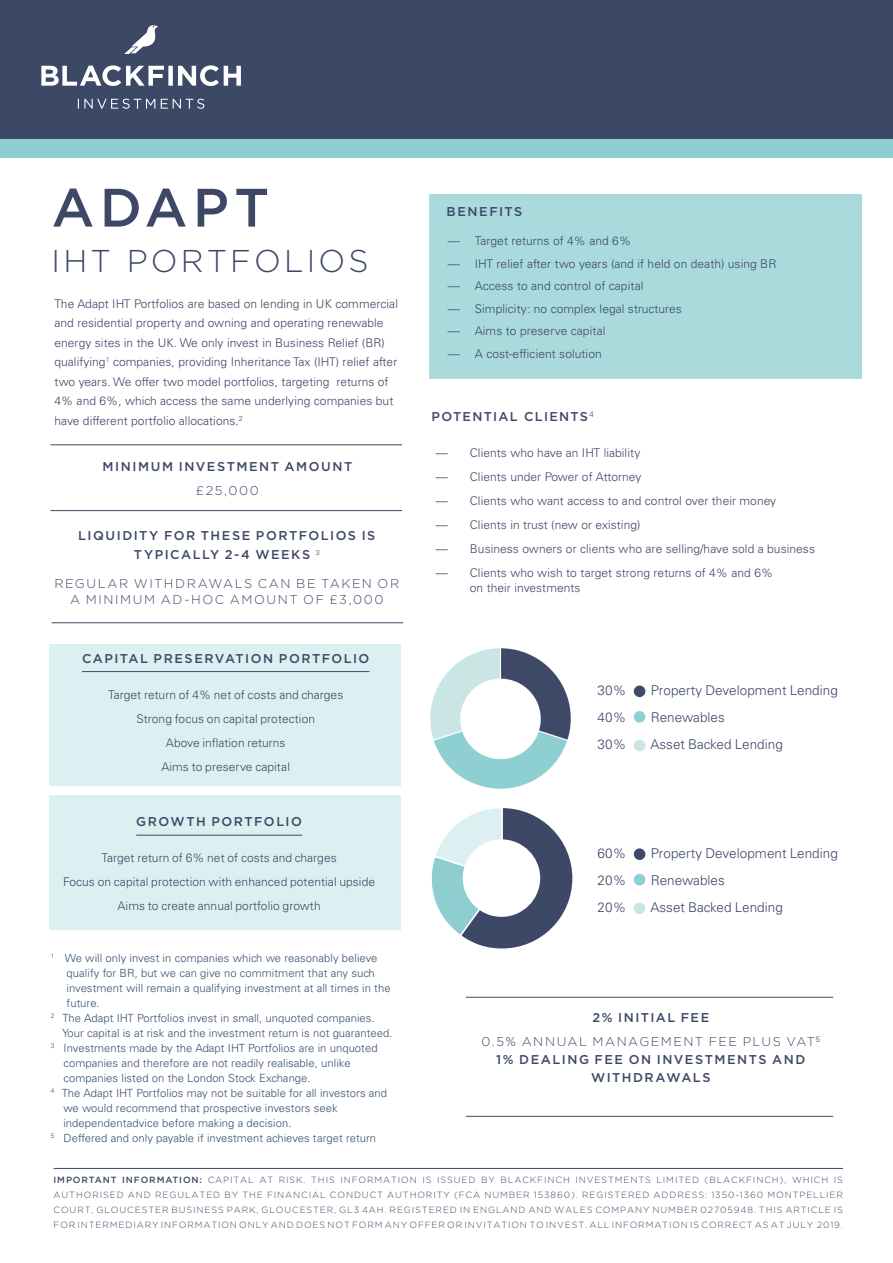
<style>
.page{position:relative;width:893px;height:1263px;background:#fff}
.page>*{position:absolute;margin:0;border:0;box-sizing:border-box;transform-origin:0 0}
.t1{font:500 54px "Gotham";letter-spacing:.1em;color:#3d4867}
.t2{font:300 31.5px "Gotham";letter-spacing:.1em;color:#3d4867}
.Sub-head{font:300 13.5px "Univers LT Std";letter-spacing:.005em;color:#3d4867}
.Sub-head-2{font:500 12.75px/19.5px "Gotham";letter-spacing:.115em;color:#3d4867;text-align:center}
.Sub-head-3{font:300 12.75px "Gotham";letter-spacing:.115em;color:#3d4867}
.Sub-head-4{font:300 12px/19.5px "Univers LT Std";letter-spacing:.005em;color:#3d4867}
.t3{font:300 11.25px/15px "Univers LT Std";letter-spacing:.005em;color:#3a516f}
.t4{font:300 9px/15px "Gotham";letter-spacing:.095em;color:#3d4867;text-align:justify}
.s1{font-weight:500}
</style>
<div class="page">
<div style="left:429px;top:194px;width:433px;height:185px;background:#aadadc"></div>
<div style="left:49px;top:644px;width:352px;height:142px;background:#ddf0f1"></div>
<hr style="left:50px;top:444px;width:352px;height:1px;background:#3d4867">
<hr style="left:50px;top:510px;width:352px;height:1px;background:#3d4867">
<hr style="left:52px;top:622px;width:351px;height:1px;background:#3d4867">
<hr style="left:54px;top:1168px;width:789px;height:1px;background:#3d4867">
<hr style="left:82px;top:671px;width:287px;height:1px;background:#3d4867">
<hr style="left:466px;top:997px;width:367px;height:1px;background:#3d4867">
<hr style="left:466px;top:1116px;width:367px;height:1px;background:#3d4867">
<img style="left:430px;top:648px;width:141px;height:141px">
<div style="left:634px;top:685px;width:11px;height:12px;background:#3d4967;border-radius:50%"></div>
<div style="left:634px;top:711px;width:11px;height:12px;background:#8ecfd2;border-radius:50%"></div>
<div style="left:634px;top:740px;width:11px;height:11px;background:#c9e6e4;border-radius:50%"></div>
<div style="left:49px;top:795px;width:352px;height:134px;background:#ddf0f1"></div>
<hr style="left:136px;top:835px;width:166px;height:1px;background:#3d4867">
<div style="left:634px;top:848px;width:11px;height:12px;background:#3d4967;border-radius:50%"></div>
<div style="left:634px;top:874px;width:11px;height:11px;background:#8ecfd2;border-radius:50%"></div>
<div style="left:634px;top:903px;width:11px;height:11px;background:#c9e6e4;border-radius:50%"></div>
<div style="left:0;top:0;width:893px;height:140px;background:#3d4867"></div>
<div style="left:0;top:140px;width:893px;height:18px;background:#8eced1"></div>
<svg style="left:41px;top:65px;width:200px;height:21px"></svg>
<svg style="left:78px;top:99px;width:126px;height:10px"></svg>
<svg style="left:124px;top:25px;width:34px;height:29px"></svg>
<svg style="left:431px;top:808px;width:142px;height:141px"></svg>
<div style="left:463px;top:839px;width:77px;height:78px;background:#fff;border-radius:50%"></div>
<p class="t1" style="left:52px;top:172px;width:219px">ADAPT</p>
<p class="t2" style="left:52px;top:243px;width:318px">IHT PORTFOLIOS</p>
<p class="Sub-head-4" style="left:54px;top:294px;width:345px">The Adapt IHT Portfolios are based on lending in UK commercial and residential property and owning and operating renewable energy sites in the UK. We only invest in Business Relief (BR) qualifying<sup>1</sup> companies, providing Inheritance Tax (IHT) relief after two years. We offer two model portfolios, targeting returns of 4% and 6%, which access the same underlying companies but have different portfolio allocations.<sup>2</sup></p>
<p class="Sub-head-2" style="left:103px;top:456px;width:251px">MINIMUM INVESTMENT AMOUNT</p>
<p class="Sub-head-3" style="left:196px;top:483px;width:65px">£25,000</p>
<p class="Sub-head-2" style="left:78px;top:525px;width:299px">LIQUIDITY FOR THESE PORTFOLIOS IS<br>TYPICALLY 2-4 WEEKS <sup>3</sup></p>
<p class="Sub-head-3" style="left:54px;top:576px;width:346px">REGULAR WITHDRAWALS CAN BE TAKEN OR</p>
<p class="Sub-head-3" style="left:70px;top:593px;width:315px">A MINIMUM AD-HOC AMOUNT OF £3,000</p>
<p class="Sub-head-2" style="left:82px;top:648px;width:289px">CAPITAL PRESERVATION PORTFOLIO</p>
<p class="Sub-head-4" style="left:108px;top:685px;width:237px">Target return of 4% net of costs and charges</p>
<p class="Sub-head-4" style="left:136px;top:709px;width:180px">Strong focus on capital protection</p>
<p class="Sub-head-4" style="left:166px;top:733px;width:121px">Above inflation returns</p>
<p class="Sub-head-4" style="left:161px;top:757px;width:130px">Aims to preserve capital</p>
<p class="Sub-head-2" style="left:136px;top:812px;width:167px">GROWTH PORTFOLIO</p>
<p class="Sub-head-4" style="left:101px;top:848px;width:237px">Target return of 6% net of costs and charges</p>
<p class="Sub-head-4" style="left:63px;top:872px;width:313px">Focus on capital protection with enhanced potential upside</p>
<p class="Sub-head-4" style="left:118px;top:896px;width:205px">Aims to create annual portfolio growth</p>
<p class="t3" style="left:67px;top:950px;width:326px;text-indent:-16px"><sup>1</sup> We will only invest in companies which we reasonably believe qualify for BR, but we can give no commitment that any such investment will remain a qualifying investment at all times in the future.</p>
<p class="t3" style="left:51px;top:1010px;width:326px"><sup>2</sup> The Adapt IHT Portfolios invest in small, unquoted companies.</p>
<p class="t3" style="left:62px;top:1025px;width:332px">Your capital is at risk and the investment return is not guaranteed.</p>
<p class="t3" style="left:63px;top:1040px;width:316px;text-indent:-13px"><sup>3</sup> Investments made by the Adapt IHT Portfolios are in unquoted companies and therefore are not readily realisable, unlike</p>
<p class="t3" style="left:63px;top:1070px;width:249px">companies listed on the London Stock Exchange.</p>
<p class="t3" style="left:63px;top:1085px;width:325px;text-indent:-13px"><sup>4</sup> The Adapt IHT Portfolios may not be suitable for all investors and we would recommend that prospective investors seek</p>
<p class="t3" style="left:63px;top:1115px;width:230px">independentadvice before making a decision.</p>
<p class="t3" style="left:51px;top:1130px;width:327px"><sup>5</sup> Deffered and only payable if investment achieves target return</p>
<p class="Sub-head-2" style="left:446px;top:202px;width:77px">BENEFITS</p>
<p class="Sub-head-4" style="left:448px;top:231px;width:185px">— Target returns of 4% and 6%</p>
<p class="Sub-head-4" style="left:448px;top:254px;width:330px">— IHT relief after two years (and if held on death) using BR</p>
<p class="Sub-head-4" style="left:448px;top:276px;width:197px">— Access to and control of capital</p>
<p class="Sub-head-4" style="left:448px;top:299px;width:236px">— Simplicity: no complex legal structures</p>
<p class="Sub-head-4" style="left:448px;top:321px;width:159px">— Aims to preserve capital</p>
<p class="Sub-head-4" style="left:448px;top:344px;width:155px">— A cost-efficient solution</p>
<p class="Sub-head-2" style="left:432px;top:407px;width:164px">POTENTIAL CLIENTS<sup>4</sup></p>
<p class="Sub-head-4" style="left:436px;top:443px;width:206px">— Clients who have an IHT liability</p>
<p class="Sub-head-4" style="left:436px;top:467px;width:207px">— Clients under Power of Attorney</p>
<p class="Sub-head-4" style="left:436px;top:491px;width:342px">— Clients who want access to and control over their money</p>
<p class="Sub-head-4" style="left:436px;top:515px;width:206px">— Clients in trust (new or existing)</p>
<p class="Sub-head-4" style="left:436px;top:539px;width:381px">— Business owners or clients who are selling/have sold a business</p>
<p class="Sub-head-4" style="left:436px;top:563px;width:339px">— Clients who wish to target strong returns of 4% and 6%</p>
<p class="Sub-head-4" style="left:470px;top:578px;width:112px">on their investments</p>
<p class="Sub-head" style="left:598px;top:682px;width:30px">30%</p>
<p class="Sub-head" style="left:651px;top:682px;width:189px">Property Development Lending</p>
<p class="Sub-head" style="left:598px;top:709px;width:30px">40%</p>
<p class="Sub-head" style="left:651px;top:709px;width:76px">Renewables</p>
<p class="Sub-head" style="left:598px;top:736px;width:30px">30%</p>
<p class="Sub-head" style="left:650px;top:736px;width:134px">Asset Backed Lending</p>
<p class="Sub-head" style="left:598px;top:845px;width:30px">60%</p>
<p class="Sub-head" style="left:651px;top:845px;width:189px">Property Development Lending</p>
<p class="Sub-head" style="left:598px;top:872px;width:30px">20%</p>
<p class="Sub-head" style="left:651px;top:872px;width:76px">Renewables</p>
<p class="Sub-head" style="left:598px;top:899px;width:30px">20%</p>
<p class="Sub-head" style="left:650px;top:899px;width:134px">Asset Backed Lending</p>
<p class="Sub-head-2" style="left:592px;top:1008px;width:118px">2% INITIAL FEE</p>
<p class="Sub-head-3" style="left:481px;top:1035px;width:340px">0.5% ANNUAL MANAGEMENT FEE PLUS VAT<sup>5</sup></p>
<p class="Sub-head-2" style="left:496px;top:1050px;width:311px;line-height:18px">1% DEALING FEE ON INVESTMENTS AND<br>WITHDRAWALS</p>
<p class="t4" style="left:54px;top:1172px;width:791px"><span class="s1">IMPORTANT INFORMATION:</span> CAPITAL AT RISK. THIS INFORMATION IS ISSUED BY BLACKFINCH INVESTMENTS LIMITED (BLACKFINCH), WHICH IS AUTHORISED AND REGULATED BY THE FINANCIAL CONDUCT AUTHORITY (FCA NUMBER 153860). REGISTERED ADDRESS: 1350-1360 MONTPELLIER COURT, GLOUCESTER BUSINESS PARK, GLOUCESTER, GL3 4AH. REGISTERED IN ENGLAND AND WALES COMPANY NUMBER 02705948. THIS ARTICLE IS FOR INTERMEDIARY INFORMATION ONLY AND DOES NOT FORM ANY OFFER OR INVITATION TO INVEST. ALL INFORMATION IS CORRECT AS AT JULY 2019.</p>
</div>
